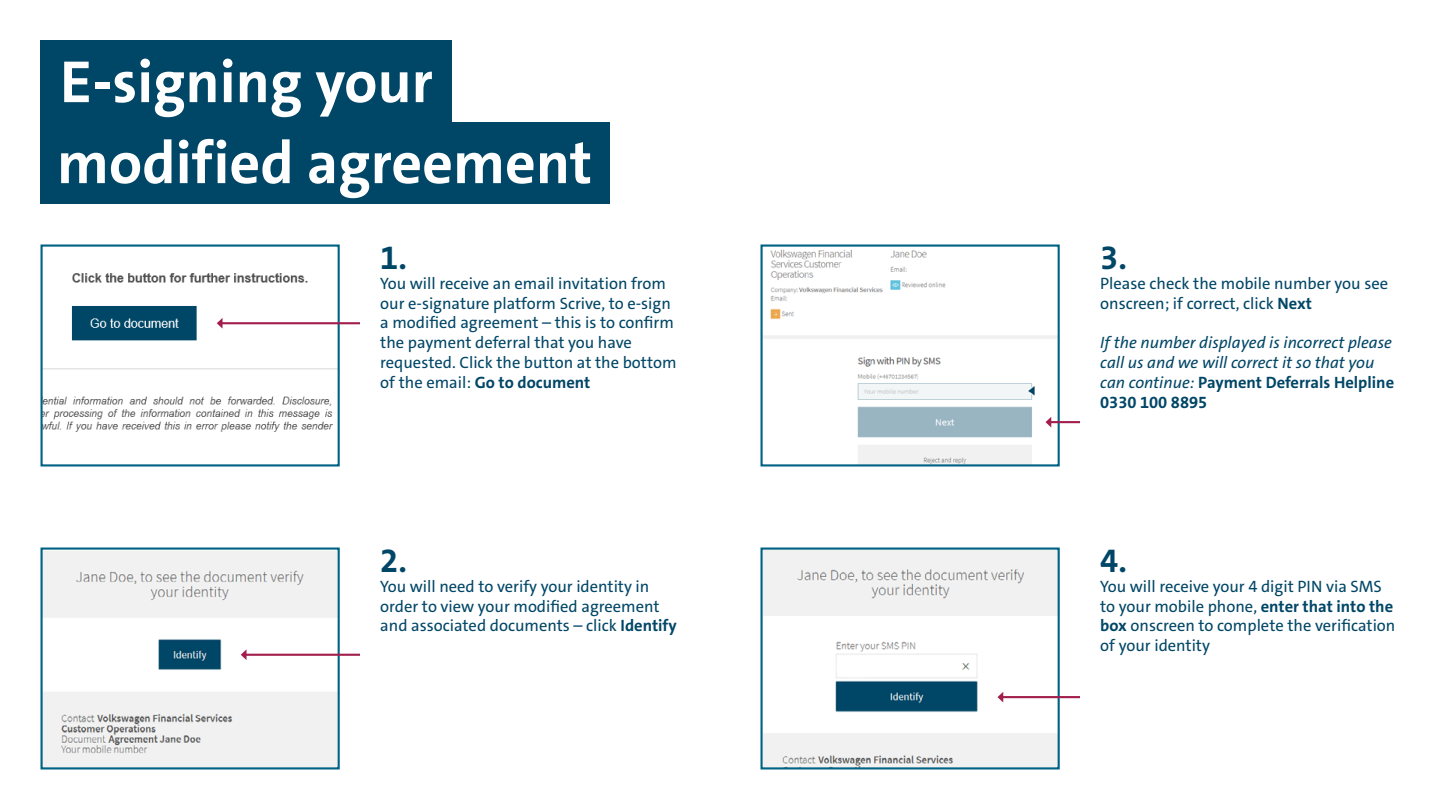
<style>
.page{position:relative;width:1440px;height:810px;background:#fff}
.page>*{position:absolute;margin:0;border:0;box-sizing:border-box;transform-origin:0 0}
.t1{font:700 60px/81px "VWAG The Sans";color:#fff}
.t2{font:700 33px "VWAG The Sans";color:#004666}
.t3{font:16.5px/19.8px "VWAG The Sans";color:#004666}
.t4{font:italic 16.5px/19.8px "VWAG The Sans";color:#004666}
.s1{font-weight:700}
.s2{font-weight:700;font-style:normal}
</style>
<div class="page">
<img style="left:43px;top:273px;width:294px;height:159px">
<div style="left:40px;top:245px;width:300px;height:222px;border:2px solid #006384"></div>
<div style="left:40px;top:122px;width:570px;height:82px;background:#004666"></div>
<div style="left:40px;top:40px;width:412px;height:82px;background:#004666"></div>
<img style="left:43px;top:551px;width:294px;height:216px">
<div style="left:40px;top:548px;width:300px;height:222px;border:2px solid #006384"></div>
<img style="left:763px;top:249px;width:294px;height:215px">
<div style="left:760px;top:245px;width:300px;height:222px;border:2px solid #006384"></div>
<img style="left:763px;top:551px;width:294px;height:216px">
<div style="left:760px;top:548px;width:300px;height:222px;border:2px solid #006384"></div>
<hr style="left:221px;top:322px;width:139px;height:2px;background:#a21e4d">
<svg style="left:217px;top:318px;width:6px;height:11px"></svg>
<hr style="left:245px;top:654px;width:115px;height:2px;background:#a21e4d">
<svg style="left:241px;top:649px;width:6px;height:11px"></svg>
<hr style="left:1001px;top:696px;width:79px;height:2px;background:#a21e4d">
<svg style="left:998px;top:692px;width:5px;height:10px"></svg>
<hr style="left:1049px;top:421px;width:31px;height:2px;background:#a21e4d">
<svg style="left:1046px;top:417px;width:5px;height:10px"></svg>
<h1 class="t1" style="left:57px;top:42px;width:537px">E-signing your modified agreement</h1>
<h2 class="t2" style="left:380px;top:237px;width:28px">1.</h2>
<p class="t3" style="left:380px;top:273px;width:298px">You will receive an email invitation from our e-signature platform Scrive, to e-sign a modified agreement – this is to confirm the payment deferral that you have requested. Click the button at the bottom of the email: <span class="s1">Go to document</span></p>
<h2 class="t2" style="left:380px;top:540px;width:28px">2.</h2>
<p class="t3" style="left:380px;top:576px;width:298px">You will need to verify your identity in order to view your modified agreement and associated documents – click <span class="s1">Identify</span></p>
<h2 class="t2" style="left:1100px;top:237px;width:28px">3.</h2>
<p class="t3" style="left:1100px;top:273px;width:289px">Please check the mobile number you see onscreen; if correct, click <span class="s1">Next</span></p>
<p class="t4" style="left:1100px;top:333px;width:295px">If the number displayed is incorrect please call us and we will correct it so that you can continue: <span class="s2">Payment Deferrals Helpline 0330 100 8895</span></p>
<h2 class="t2" style="left:1100px;top:540px;width:28px">4.</h2>
<p class="t3" style="left:1100px;top:576px;width:297px">You will receive your 4 digit PIN via SMS to your mobile phone, <span class="s1">enter that into the box</span> onscreen to complete the verification of your identity</p>
</div>
